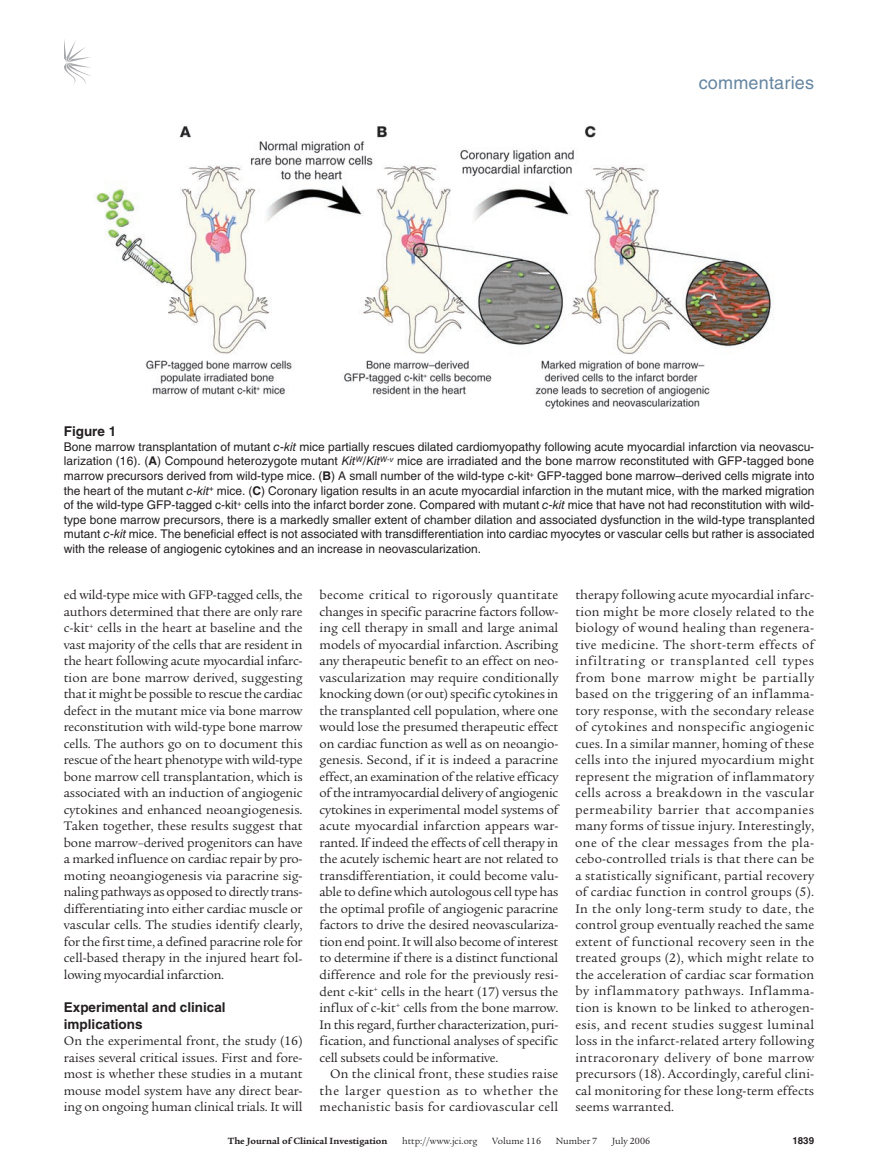
<style>
.page{position:relative;width:878px;height:1174px;background:#fff}
.page>*{position:absolute;margin:0;border:0;box-sizing:border-box;transform-origin:0 0}
.t1{font:18px "Helvetica LT Std";letter-spacing:.01em;color:#6686a1}
.t2{font:13.5px/16.5px "Legacy Serif Std";color:#231f20;text-align:justify}
.t3{font:700 13.5px/16.5px "Helvetica LT Std";color:#231f20}
.t4{font:12px/14.7px "Helvetica LT Std";color:#231f20;text-align:justify}
.t5{font:9.75px "Legacy Serif Std";color:#231f20}
.t6{font:700 9.75px "Legacy Serif Std";color:#231f20}
.t7{font:700 9.75px "Helvetica LT Std";color:#231f20}
.s1{font-style:italic}
.s2{font-weight:700}
</style>
<div class="page">
<svg style="left:64px;top:39px;width:27px;height:46px"></svg>
<img style="left:96px;top:125px;width:678px;height:284px">
<h1 class="t1" style="left:698px;top:72px;width:117px">commentaries</h1>
<p class="t3" style="left:64px;top:423px;width:54px">Figure 1</p>
<p class="t4" style="left:64px;top:439px;width:752px">Bone marrow transplantation of mutant <span class="s1">c-kit</span> mice partially rescues dilated cardiomyopathy following acute myocardial infarction via neovascu&shy;larization (16). (<span class="s2">A</span>) Compound heterozygote mutant <span class="s1">Kit</span><sup>W</sup><span class="s1">/Kit</span><sup>W-v</sup> mice are irradiated and the bone marrow reconstituted with GFP-tagged bone marrow precursors derived from wild-type mice. (<span class="s2">B</span>) A small number of the wild-type c-kit<sup>+</sup> GFP-tagged bone marrow–derived cells migrate into the heart of the mutant <span class="s1">c-kit</span><sup>+</sup> mice. (<span class="s2">C</span>) Coronary ligation results in an acute myocardial infarction in the mutant mice, with the marked migration of the wild-type GFP-tagged c-kit<sup>+</sup> cells into the infarct border zone. Compared with mutant <span class="s1">c-kit</span> mice that have not had reconstitution with wild&shy;type bone marrow precursors, there is a markedly smaller extent of chamber dilation and associated dysfunction in the wild-type transplanted mutant <span class="s1">c-kit</span> mice. The beneficial effect is not associated with transdifferentiation into cardiac myocytes or vascular cells but rather is associated with the release of angiogenic cytokines and an increase in neovascularization.</p>
<p class="t2" style="left:64px;top:587px;width:240px">ed wild-type mice with GFP-tagged cells, the authors determined that there are only rare c-kit<sup>+</sup> cells in the heart at baseline and the vast majority of the cells that are resident in the heart following acute myocardial infarc&shy;tion are bone marrow derived, suggesting that it might be possible to rescue the cardiac defect in the mutant mice via bone marrow reconstitution with wild-type bone marrow cells. The authors go on to document this rescue of the heart phenotype with wild-type bone marrow cell transplantation, which is associated with an induction of angiogenic cytokines and enhanced neoangiogenesis.<br>Taken together, these results suggest that bone marrow–derived progenitors can have a marked influence on cardiac repair by pro&shy;moting neoangiogenesis via paracrine sig&shy;naling pathways as opposed to directly trans&shy;differentiating into either cardiac muscle or vascular cells. The studies identify clearly, for the first time, a defined paracrine role for cell-based therapy in the injured heart fol&shy;lowing myocardial infarction.</p>
<p class="t3" style="left:64px;top:998px;width:163px">Experimental and clinical implications</p>
<p class="t2" style="left:64px;top:1032px;width:240px">On the experimental front, the study (16) raises several critical issues. First and fore&shy;most is whether these studies in a mutant mouse model system have any direct bear&shy;ing on ongoing human clinical trials. It will</p>
<p class="t2" style="left:319px;top:587px;width:240px">become critical to rigorously quantitate changes in specific paracrine factors follow&shy;ing cell therapy in small and large animal models of myocardial infarction. Ascribing any therapeutic benefit to an effect on neo&shy;vascularization may require conditionally knocking down (or out) specific cytokines in the transplanted cell population, where one would lose the presumed therapeutic effect on cardiac function as well as on neoangio&shy;genesis. Second, if it is indeed a paracrine effect, an examination of the relative efficacy of the intramyocardial delivery of angiogenic cytokines in experimental model systems of acute myocardial infarction appears war&shy;ranted. If indeed the effects of cell therapy in the acutely ischemic heart are not related to transdifferentiation, it could become valu&shy;able to define which autologous cell type has the optimal profile of angiogenic paracrine factors to drive the desired neovasculariza&shy;tion end point. It will also become ofinterest to determine if there is a distinct functional difference and role for the previously resi&shy;dent c-kit<sup>+</sup> cells in the heart (17) versus the influx of c-kit<sup>+</sup> cells from the bone marrow.<br>In this regard, further characterization, puri&shy;fication, and functional analyses of specific cell subsets could be informative.</p>
<p class="t2" style="left:319px;top:1065px;width:240px;text-indent:11px">On the clinical front, these studies raise the larger question as to whether the mechanistic basis for cardiovascular cell</p>
<p class="t2" style="left:575px;top:587px;width:240px">therapy following acute myocardial infarc&shy;tion might be more closely related to the biology of wound healing than regenera&shy;tive medicine. The short-term effects of infiltrating or transplanted cell types from bone marrow might be partially based on the triggering of an inflamma&shy;tory response, with the secondary release of cytokines and nonspecific angiogenic cues. In a similar manner, homing of these cells into the injured myocardium might represent the migration of inflammatory cells across a breakdown in the vascular permeability barrier that accompanies many forms of tissue injury. Interestingly, one of the clear messages from the pla&shy;cebo-controlled trials is that there can be a statistically significant, partial recovery of cardiac function in control groups (5).<br>In the only long-term study to date, the control group eventually reached the same extent of functional recovery seen in the treated groups (2), which might relate to the acceleration of cardiac scar formation by inflammatory pathways. Inflamma&shy;tion is known to be linked to atherogen&shy;esis, and recent studies suggest luminal loss in the infarct-related artery following intracoronary delivery of bone marrow precursors (18). Accordingly, careful clini&shy;cal monitoring for these long-term effects seems warranted.</p>
<p class="t6" style="left:228px;top:1135px;width:161px">The Journal of Clinical Investigation</p>
<p class="t5" style="left:402px;top:1135px;width:77px">http://www.jci.org</p>
<p class="t5" style="left:492px;top:1135px;width:50px">Volume 116</p>
<p class="t5" style="left:556px;top:1135px;width:43px">Number 7</p>
<p class="t5" style="left:612px;top:1135px;width:40px">July 2006</p>
<p class="t7" style="left:792px;top:1134px;width:23px">1839</p>
</div>
